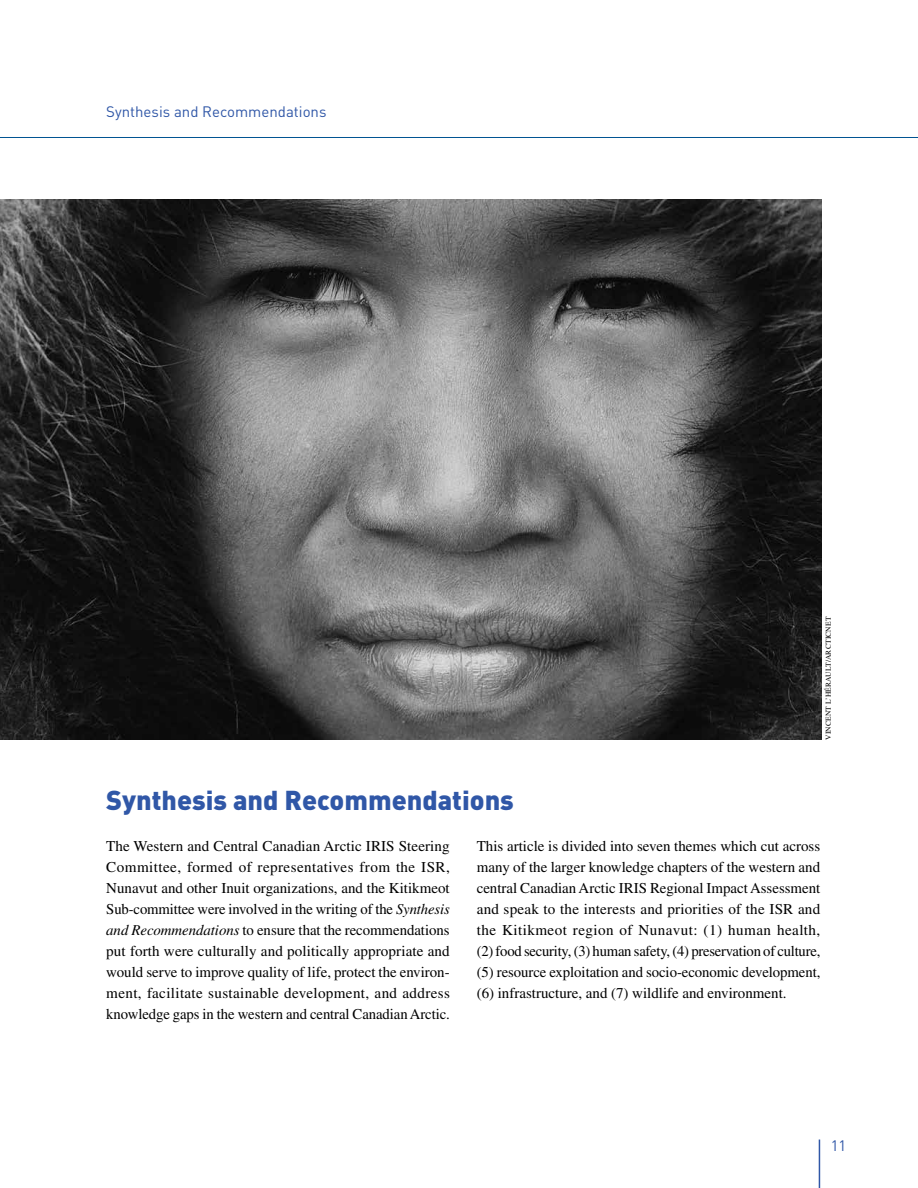
<style>
.page{position:relative;width:918px;height:1188px;background:#fff}
.page>*{position:absolute;margin:0;border:0;box-sizing:border-box;transform-origin:0 0}
.t1{font:900 27px "DIN";color:#3057a7}
.t2{font:15px/21px "Times LT Std";letter-spacing:-.005em;color:#000;text-align:justify}
.t3{font:15px "DIN";color:#3057a7}
.t4{font:7.5px "Times LT Std";letter-spacing:.02em;color:#000}
.s1{font-style:italic}
</style>
<div class="page">
<hr style="left:0;top:137px;width:918px;height:1px;background:#005492">
<img style="left:0;top:200px;width:821px;height:540px">
<hr style="left:819px;top:1140px;width:1px;height:48px;background:#3057a7">
<p class="t3" style="left:106px;top:102px;width:222px">Synthesis and Recommendations</p>
<p class="t4" style="left:824px;top:740px;width:125px;rotate:-90deg">VINCENT L’HÉRAULT/ARCTICNET</p>
<h1 class="t1" style="left:106px;top:783px;width:409px">Synthesis and Recommendations</h1>
<p class="t2" style="left:106px;top:835px;width:345px">The Western and Central Canadian Arctic IRIS Steering Committee, formed of representatives from the ISR, Nunavut and other Inuit organizations, and the Kitikmeot Sub-committee were involved in the writing of the <span class="s1">Synthesis and Recommendations</span> to ensure that the recommendations put forth were culturally and politically appropriate and would serve to improve quality of life, protect the environ&shy;ment, facilitate sustainable development, and address knowledge gaps in the western and central Canadian Arctic.</p>
<p class="t2" style="left:477px;top:835px;width:345px">This article is divided into seven themes which cut across many of the larger knowledge chapters of the western and central Canadian Arctic IRIS Regional Impact Assessment and speak to the interests and priorities of the ISR and the Kitikmeot region of Nunavut: (1) human health, (2) food security, (3) human safety, (4) preservation of culture, (5) resource exploitation and socio-economic development, (6) infrastructure, and (7) wildlife and environment.</p>
<p class="t3" style="left:831px;top:1136px;width:17px">11</p>
</div>
